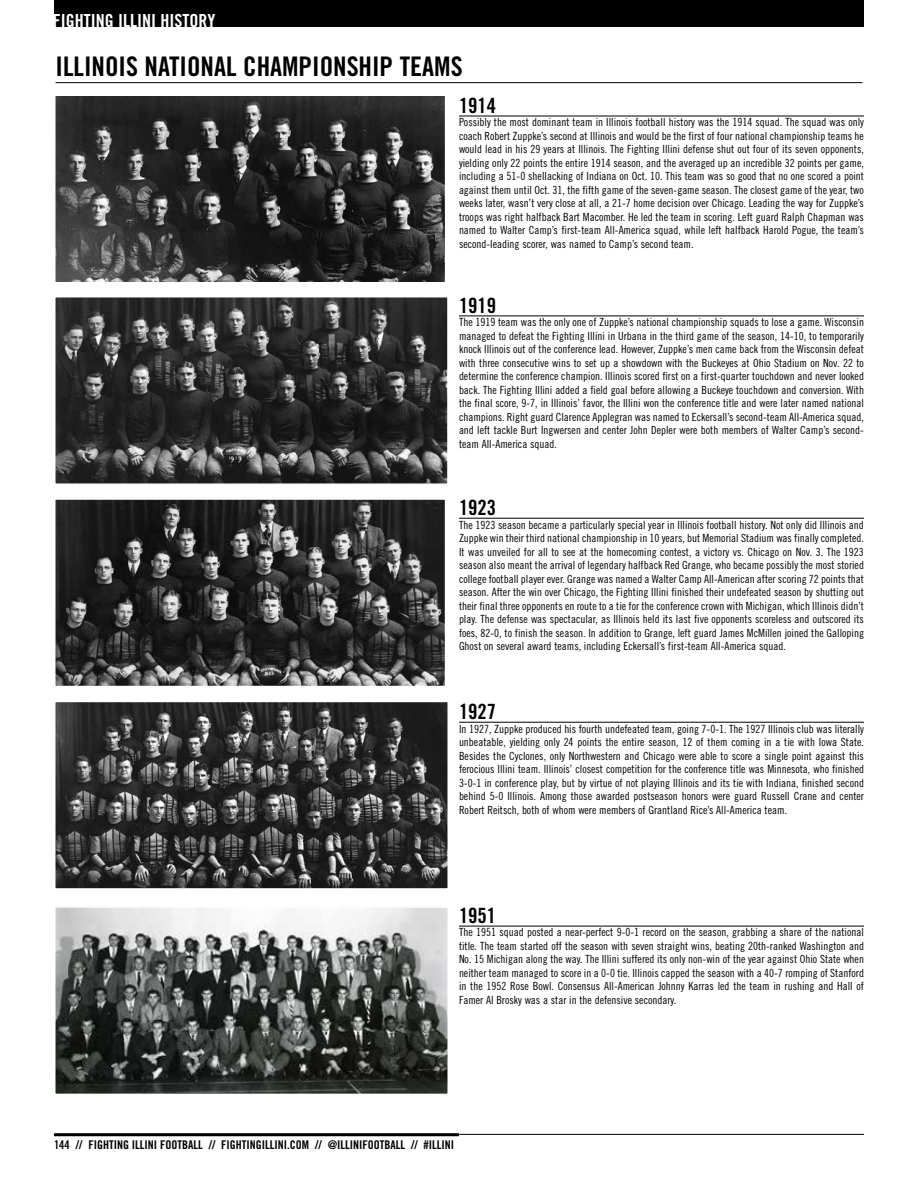
<style>
.page{position:relative;width:918px;height:1188px;background:#fff}
.page>*{position:absolute;margin:0;border:0;box-sizing:border-box;transform-origin:0 0}
.t1{font:27px "Trade Gothic LT Std Bd Cn 20";color:#000}
.t2{font:21px "Trade Gothic LT Std Bd Cn 20";color:#000}
.t3{font:18px "Trade Gothic LT Std Bd Cn 20";color:#fff}
.t4{font:12px "Trade Gothic LT Std Bd Cn 20";color:#000}
.t5{font:11.25px/13.5px "Trade Gothic LT Std Cn 18";color:#000;text-align:justify}
</style>
<div class="page">
<div style="left:54px;top:0;width:810px;height:27px;background:#000"></div>
<hr style="left:54px;top:1134px;width:810px;height:1px;background:#000">
<hr style="left:54px;top:1133px;width:405px;height:3px;background:#000">
<hr style="left:459px;top:116px;width:405px;height:1px;background:#000">
<hr style="left:56px;top:82px;width:806px;height:1px;background:#000">
<img style="left:57px;top:97px;width:386px;height:184px">
<div style="left:54px;top:94px;width:392px;height:190px;border:2px solid #fff"></div>
<img style="left:57px;top:704px;width:389px;height:183px">
<div style="left:54px;top:701px;width:395px;height:189px;border:2px solid #fff"></div>
<img style="left:57px;top:501px;width:386px;height:183px">
<div style="left:54px;top:498px;width:392px;height:189px;border:2px solid #fff"></div>
<img style="left:57px;top:299px;width:389px;height:183px">
<div style="left:54px;top:296px;width:395px;height:189px;border:2px solid #fff"></div>
<img style="left:57px;top:909px;width:389px;height:183px">
<div style="left:54px;top:906px;width:395px;height:189px;border:2px solid #fff"></div>
<hr style="left:459px;top:316px;width:405px;height:1px;background:#000">
<hr style="left:459px;top:518px;width:405px;height:1px;background:#000">
<hr style="left:459px;top:722px;width:405px;height:1px;background:#000">
<hr style="left:459px;top:926px;width:405px;height:1px;background:#000">
<h3 class="t3" style="left:53px;top:10px;width:164px">FIGHTING ILLINI HISTORY</h3>
<h1 class="t1" style="left:56px;top:50px;width:102px">ILLINOIS NATIONAL</h1>
<h1 class="t1" style="left:243px;top:50px;width:15px">CHAM</h1>
<h1 class="t1" style="left:299px;top:50px;width:26px">PIONSHI</h1>
<h1 class="t1" style="left:380px;top:50px;width:57px">P TEAMS</h1>
<h2 class="t2" style="left:459px;top:93px;width:39px">1914</h2>
<p class="t5" style="left:459px;top:115px;width:407px">Possibly the most dominant team in Illinois football history was the 1914 squad. The squad was only coach Robert Zuppke’s second at Illinois and would be the first of four national championship teams he would lead in his 29 years at Illinois. The Fighting Illini defense shut out four of its seven opponents, yielding only 22 points the entire 1914 season, and the averaged up an incredible 32 points per game, including a 51-0 shellacking of Indiana on Oct. 10. This team was so good that no one scored a point against them until Oct. 31, the fifth game of the seven-game season. The closest game of the year, two weeks later, wasn’t very close at all, a 21-7 home decision over Chicago. Leading the way for Zuppke’s troops was right halfback Bart Macomber. He led the team in scoring. Left guard Ralph Chapman was named to Walter Camp’s first-team All-America squad, while left halfback Harold Pogue, the team’s second-leading scorer, was named to Camp’s second team.</p>
<h2 class="t2" style="left:459px;top:292px;width:39px">1919</h2>
<p class="t5" style="left:459px;top:315px;width:407px">The 1919 team was the only one of Zuppke’s national championship squads to lose a game. Wisconsin managed to defeat the Fighting Illini in Urbana in the third game of the season, 14-10, to temporarily knock Illinois out of the conference lead. However, Zuppke’s men came back from the Wisconsin defeat with three consecutive wins to set up a showdown with the Buckeyes at Ohio Stadium on Nov. 22 to determine the conference champion. Illinois scored first on a first-quarter touchdown and never looked back. The Fighting Illini added a field goal before allowing a Buckeye touchdown and conversion. With the final score, 9-7, in Illinois’ favor, the Illini won the conference title and were later named national champions. Right guard Clarence Applegran was named to Eckersall’s second-team All-America squad, and left tackle Burt Ingwersen and center John Depler were both members of Walter Camp’s second&shy;team All-America squad.</p>
<h2 class="t2" style="left:459px;top:495px;width:39px">1923</h2>
<p class="t5" style="left:459px;top:518px;width:407px">The 1923 season became a particularly special year in Illinois football history. Not only did Illinois and Zuppke win their third national championship in 10 years, but Memorial Stadium was finally completed.<br>It was unveiled for all to see at the homecoming contest, a victory vs. Chicago on Nov. 3. The 1923 season also meant the arrival of legendary halfback Red Grange, who became possibly the most storied college football player ever. Grange was named a Walter Camp All-American after scoring 72 points that season. After the win over Chicago, the Fighting Illini finished their undefeated season by shutting out their final three opponents en route to a tie for the conference crown with Michigan, which Illinois didn’t play. The defense was spectacular, as Illinois held its last five opponents scoreless and outscored its foes, 82-0, to finish the season. In addition to Grange, left guard James McMillen joined the Galloping Ghost on several award teams, including Eckersall’s first-team All-America squad.</p>
<h2 class="t2" style="left:459px;top:699px;width:39px">1927</h2>
<p class="t5" style="left:459px;top:722px;width:407px">In 1927, Zuppke produced his fourth undefeated team, going 7-0-1. The 1927 Illinois club was literally unbeatable, yielding only 24 points the entire season, 12 of them coming in a tie with Iowa State.<br>Besides the Cyclones, only Northwestern and Chicago were able to score a single point against this ferocious Illini team. Illinois’ closest competition for the conference title was Minnesota, who finished 3-0-1 in conference play, but by virtue of not playing Illinois and its tie with Indiana, finished second behind 5-0 Illinois. Among those awarded postseason honors were guard Russell Crane and center Robert Reitsch, both of whom were members of Grantland Rice’s All-America team.</p>
<h2 class="t2" style="left:459px;top:903px;width:39px">1951</h2>
<p class="t5" style="left:459px;top:926px;width:407px">The 1951 squad posted a near-perfect 9-0-1 record on the season, grabbing a share of the national title. The team started off the season with seven straight wins, beating 20th-ranked Washington and No. 15 Michigan along the way. The Illini suffered its only non-win of the year against Ohio State when neither team managed to score in a 0-0 tie. Illinois capped the season with a 40-7 romping of Stanford in the 1952 Rose Bowl. Consensus All-American Johnny Karras led the team in rushing and Hall of Famer Al Brosky was a star in the defensive secondary.</p>
<p class="t4" style="left:54px;top:1137px;width:402px">144 // FIGHTING ILLINI FOOTBALL // FIGHTINGILLINI.COM // @ILLINIFOOTBALL // #ILLINI</p>
</div>
